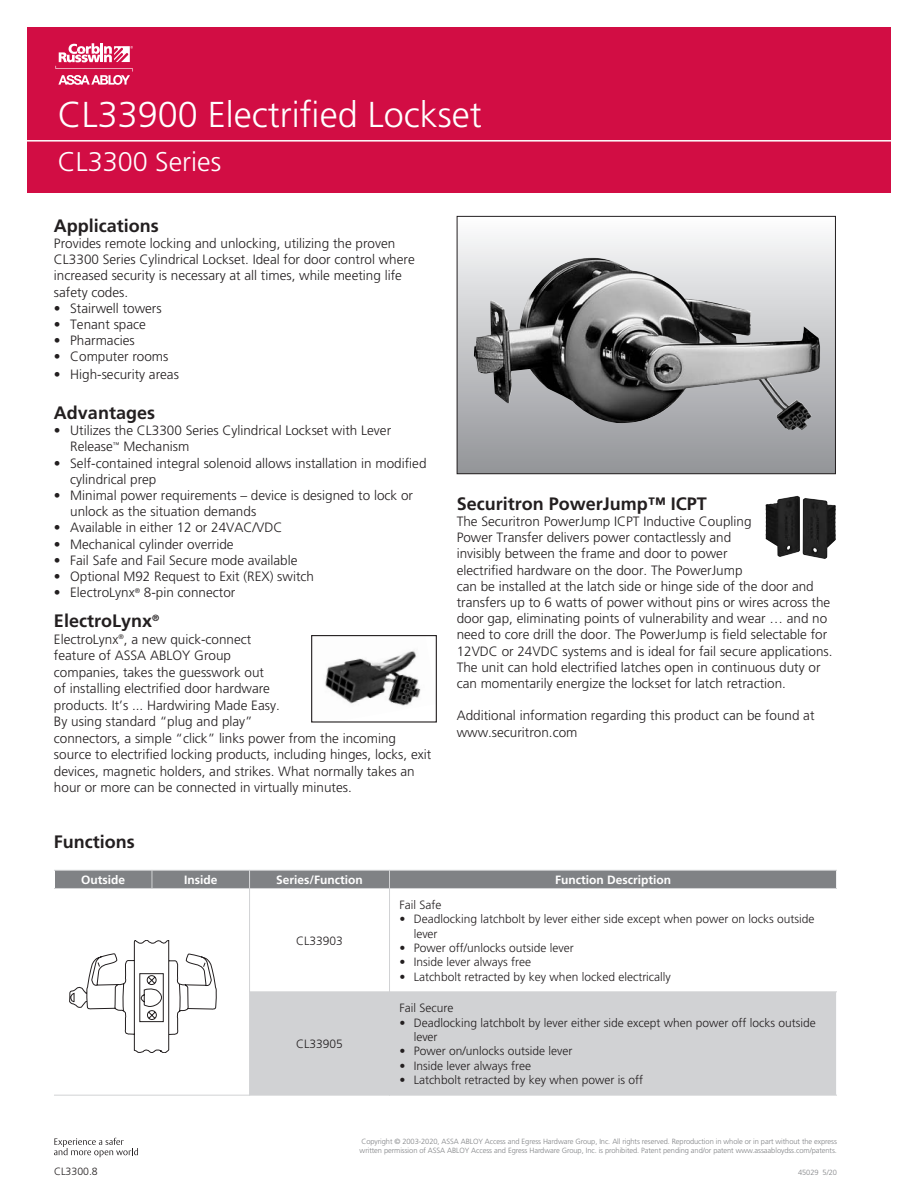
<style>
.page{position:relative;width:918px;height:1188px;background:#fff}
.page>*{position:absolute;margin:0;border:0;box-sizing:border-box;transform-origin:0 0}
.t1{font:300 36px "Frutiger";color:#fff}
.t2{font:300 27px "Frutiger";color:#fff}
.t3{font:700 18px "Frutiger";color:#231f20}
.t4{font:300 13.5px/16.2px "Frutiger";color:#231f20}
.t5{font:300 12px/14.4px "Frutiger";color:#231f20}
.t6{font:700 12px "Frutiger";color:#fff}
.t7{font:300 10.5px "Frutiger";color:#231f20}
.t8{font:300 7.5px/9px "Frutiger";letter-spacing:-.01em;color:#808285}
</style>
<div class="page">
<div style="left:27px;top:27px;width:864px;height:165px;background:#d20d44"></div>
<hr style="left:16px;top:140px;width:891px;height:2px;background:#fff">
<svg style="left:55px;top:43px;width:78px;height:42px"></svg>
<svg style="left:54px;top:1138px;width:84px;height:19px"></svg>
<div style="left:457px;top:216px;width:378px;height:258px;background:linear-gradient(to bottom,#fcfcfd,#939498)"></div>
<div style="left:457px;top:216px;width:379px;height:258px;border:1px solid #231f20"></div>
<img style="left:474px;top:257px;width:350px;height:173px">
<img style="left:325px;top:651px;width:96px;height:55px">
<div style="left:311px;top:635px;width:126px;height:88px;border:1px solid #231f20"></div>
<div style="left:55px;top:871px;width:97px;height:17px;background:#808285"></div>
<div style="left:152px;top:871px;width:97px;height:17px;background:#808285"></div>
<div style="left:250px;top:871px;width:139px;height:17px;background:#808285"></div>
<div style="left:390px;top:871px;width:446px;height:17px;background:#808285"></div>
<svg style="left:69px;top:940px;width:148px;height:113px"></svg>
<div style="left:250px;top:992px;width:139px;height:103px;background:#d1d2d4"></div>
<div style="left:390px;top:992px;width:446px;height:103px;background:#d1d2d4"></div>
<svg style="left:152px;top:871px;width:1px;height:17px"></svg>
<hr style="left:249px;top:870px;width:1px;height:226px;background:#d1d2d4">
<hr style="left:389px;top:870px;width:1px;height:226px;background:#d1d2d4">
<hr style="left:54px;top:870px;width:783px;height:1px;background:#d1d2d4">
<hr style="left:54px;top:888px;width:783px;height:1px;background:#d1d2d4">
<hr style="left:249px;top:991px;width:588px;height:1px;background:#d1d2d4">
<hr style="left:54px;top:1095px;width:783px;height:1px;background:#d1d2d4">
<img style="left:766px;top:496px;width:70px;height:63px">
<h1 class="t1" style="left:58px;top:95px;width:426px">CL33900 Electrified Lockset</h1>
<h2 class="t2" style="left:58px;top:146px;width:165px">CL3300 Series</h2>
<h3 class="t3" style="left:54px;top:215px;width:106px">Applications</h3>
<p class="t4" style="left:54px;top:235px;width:362px">Provides remote locking and unlocking, utilizing the proven CL3300 Series Cylindrical Lockset. Ideal for door control where increased security is necessary at all times, while meeting life safety codes.</p>
<p class="t4" style="left:54px;top:300px;width:109px">• Stairwell towers</p>
<p class="t4" style="left:54px;top:316px;width:93px">• Tenant space</p>
<p class="t4" style="left:54px;top:332px;width:82px">• Pharmacies</p>
<p class="t4" style="left:54px;top:349px;width:116px">• Computer rooms</p>
<p class="t4" style="left:54px;top:367px;width:126px">• High-security areas</p>
<h3 class="t3" style="left:54px;top:402px;width:103px">Advantages</h3>
<p class="t4" style="left:70px;top:422px;width:322px;text-indent:-16px">• Utilizes the CL3300 Series Cylindrical Lockset with Lever<br>Release<sup>™</sup> Mechanism</p>
<p class="t4" style="left:70px;top:455px;width:358px;text-indent:-16px">• Self-contained integral solenoid allows installation in modified cylindrical prep</p>
<p class="t4" style="left:70px;top:487px;width:344px;text-indent:-16px">• Minimal power requirements – device is designed to lock or unlock as the situation demands</p>
<p class="t4" style="left:54px;top:520px;width:230px">• Available in either 12 or 24VAC/VDC</p>
<p class="t4" style="left:54px;top:536px;width:181px">• Mechanical cylinder override</p>
<p class="t4" style="left:54px;top:552px;width:245px">• Fail Safe and Fail Secure mode available</p>
<p class="t4" style="left:54px;top:568px;width:262px">• Optional M92 Request to Exit (REX) switch</p>
<p class="t4" style="left:54px;top:584px;width:183px">• ElectroLynx<sup>®</sup> 8-pin connector</p>
<h3 class="t3" style="left:54px;top:610px;width:107px">ElectroLynx<sup>®</sup></h3>
<p class="t4" style="left:54px;top:631px;width:379px">ElectroLynx<sup>®</sup>, a new quick-connect<br>feature of ASSA ABLOY Group<br>companies, takes the guesswork out<br>of installing electrified door hardware<br>products. It’s ... Hardwiring Made Easy.<br>By using standard “plug and play”<br>connectors, a simple “click” links power from the incoming source to electrified locking products, including hinges, locks, exit devices, magnetic holders, and strikes. What normally takes an hour or more can be connected in virtually minutes.</p>
<h3 class="t3" style="left:457px;top:493px;width:252px">Securitron PowerJump™ ICPT</h3>
<p class="t4" style="left:457px;top:513px;width:377px">The Securitron PowerJump ICPT Inductive Coupling<br>Power Transfer delivers power contactlessly and<br>invisibly between the frame and door to power<br>electrified hardware on the door. The PowerJump<br>can be installed at the latch side or hinge side of the door and transfers up to 6 watts of power without pins or wires across the door gap, eliminating points of vulnerability and wear … and no need to core drill the door. The PowerJump is field selectable for 12VDC or 24VDC systems and is ideal for fail secure applications.<br>The unit can hold electrified latches open in continuous duty or can momentarily energize the lockset for latch retraction.</p>
<p class="t4" style="left:457px;top:708px;width:359px">Additional information regarding this product can be found at www.securitron.com</p>
<h3 class="t3" style="left:54px;top:831px;width:82px">Functions</h3>
<p class="t6" style="left:81px;top:873px;width:46px">Outside</p>
<p class="t6" style="left:184px;top:873px;width:35px">Inside</p>
<p class="t6" style="left:276px;top:873px;width:88px">Series/Function</p>
<p class="t6" style="left:555px;top:873px;width:117px">Function Description</p>
<p class="t5" style="left:296px;top:933px;width:48px">CL33903</p>
<p class="t5" style="left:296px;top:1037px;width:48px">CL33905</p>
<p class="t5" style="left:400px;top:897px;width:43px">Fail Safe</p>
<p class="t5" style="left:414px;top:912px;width:402px;text-indent:-14px">• Deadlocking latchbolt by lever either side except when power on locks outside lever</p>
<p class="t5" style="left:400px;top:941px;width:176px">• Power off/unlocks outside lever</p>
<p class="t5" style="left:400px;top:955px;width:133px">• Inside lever always free</p>
<p class="t5" style="left:400px;top:969px;width:273px">• Latchbolt retracted by key when locked electrically</p>
<p class="t5" style="left:400px;top:1001px;width:55px">Fail Secure</p>
<p class="t5" style="left:414px;top:1015px;width:404px;text-indent:-14px">• Deadlocking latchbolt by lever either side except when power off locks outside lever</p>
<p class="t5" style="left:400px;top:1044px;width:174px">• Power on/unlocks outside lever</p>
<p class="t5" style="left:400px;top:1058px;width:133px">• Inside lever always free</p>
<p class="t5" style="left:400px;top:1073px;width:245px">• Latchbolt retracted by key when power is off</p>
<p class="t8" style="left:360px;top:1137px;width:479px">Copyright © 2003-2020, ASSA ABLOY Access and Egress Hardware Group, Inc. All rights reserved. Reproduction in whole or in part without the express written permission of ASSA ABLOY Access and Egress Hardware Group, Inc. is prohibited. Patent pending and/or patent www.assaabloydss.com/patents.</p>
<p class="t7" style="left:54px;top:1165px;width:45px">CL3300.8</p>
<p class="t8" style="left:798px;top:1167px;width:40px">45029 5/20</p>
</div>
